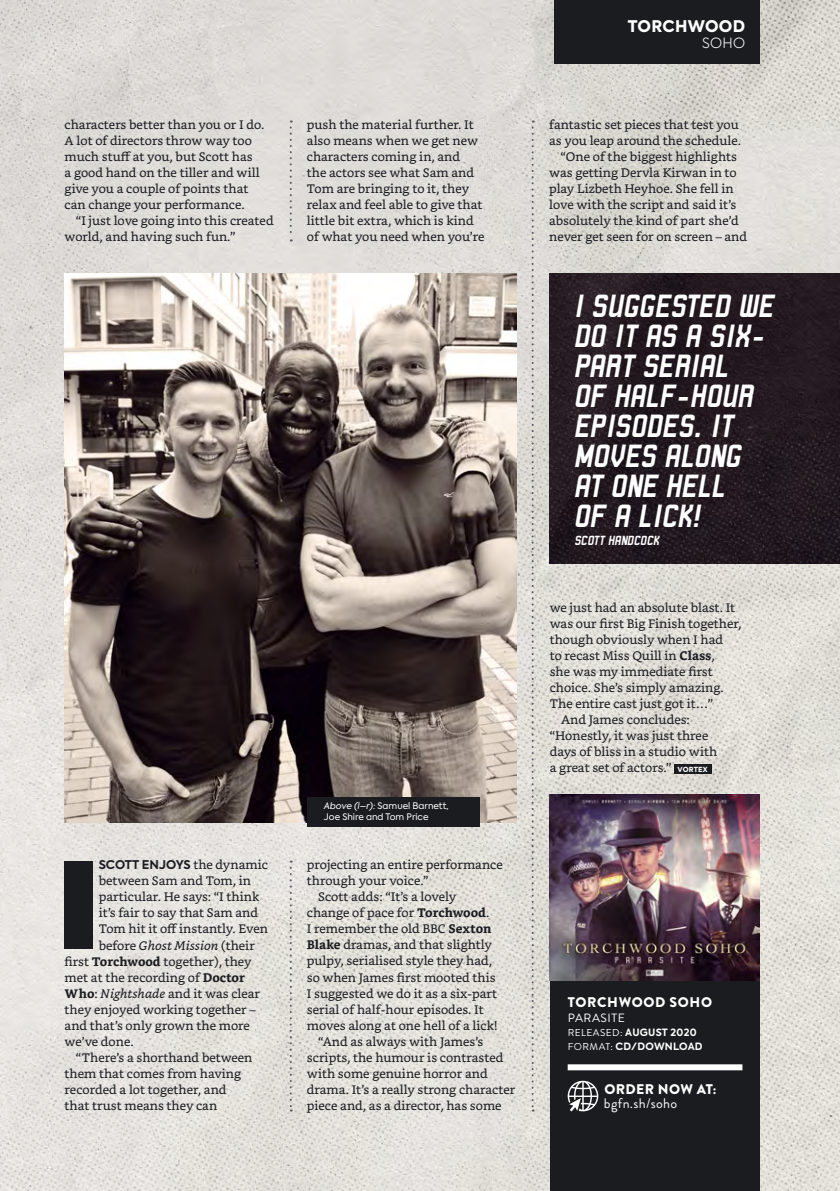
<style>
.page{position:relative;width:840px;height:1191px;background:#fff}
.page>*{position:absolute;margin:0;border:0;box-sizing:border-box;transform-origin:0 0}
.t1{font:italic 700 34px/30px "Robust ICG";letter-spacing:-.04em;color:#fff}
.t2{font:800 16px "Axiforma";letter-spacing:.02em;color:#fff}
.t3{font:900 14px "Brandon Grotesque";letter-spacing:.04em;color:#fff}
.t4{font:italic 700 14px "Robust ICG";letter-spacing:-.04em;color:#fff}
.t5{font:14px "Brandon Grotesque";letter-spacing:.025em;color:#fff}
.t6{font:300 14px "Axiforma";color:#fff}
.t7{font:12.4px/16px "Bookerly";color:#1b1c20}
.t8{font:700 12px "Axiforma";color:#1b1c20}
.t9{font:12px "Brandon Grotesque";letter-spacing:.045em;color:#fff}
.t10{font:700 10px/14px "Axiforma";letter-spacing:.025em;color:#fff}
.t11{font:9px/11px "Axiforma";color:#fff}
.t12{font:800 7px "Axiforma";letter-spacing:.025em;color:#fff}
.s1{font-family:"Bookerly";font-weight:400;font-size:12.4px}
.s2{font-style:italic}
.s3{font-weight:700}
.s4{font-family:"Brandon Grotesque";font-weight:400}
</style>
<div class="page">
<img style="left:0;top:0;width:839px;height:1191px">
<img style="left:65px;top:274px;width:451px;height:548px">
<div style="left:65px;top:860px;width:28px;height:88px;background:#1b1c20"></div>
<img style="left:0;top:274px;width:1px;height:289px">
<div style="left:549px;top:978px;width:210px;height:213px;background:#1b1c20"></div>
<div style="left:567px;top:1064px;width:175px;height:6px;background:#fff"></div>
<svg style="left:567px;top:1080px;width:31px;height:31px"></svg>
<img style="left:549px;top:795px;width:210px;height:185px">
<div style="left:674px;top:764px;width:37px;height:10px;background:#1b1c20"></div>
<img style="left:549px;top:274px;width:290px;height:289px">
<svg style="left:289px;top:860px;width:2px;height:251px"></svg>
<svg style="left:531px;top:120px;width:2px;height:991px"></svg>
<svg style="left:289px;top:120px;width:2px;height:121px"></svg>
<div style="left:307px;top:797px;width:172px;height:29px;background:#1b1c20"></div>
<div style="left:553px;top:0;width:205px;height:64px;background:#1b1c20"></div>
<p class="t7" style="left:65px;top:116px;width:201px">characters better than you or I do.<br>A lot of directors throw way too much stuff at you, but Scott has<br>a good hand on the tiller and will give you a couple of points that can change your performance.</p>
<p class="t7" style="left:65px;top:213px;width:210px;text-indent:11px">“I just love going into this created world, and having such fun.”</p>
<p class="t7" style="left:307px;top:116px;width:179px">push the material further. It also means when we get new characters coming in, and<br>the actors see what Sam and<br>Tom are bringing to it, they relax and feel able to give that little bit extra, which is kind of what you need when you’re</p>
<p class="t8" style="left:99px;top:856px;width:171px">SCOTT ENJOYS <span class="s1">the dynamic</span></p>
<p class="t7" style="left:99px;top:873px;width:154px">between Sam and Tom, in</p>
<p class="t7" style="left:99px;top:889px;width:162px">particular. He says: “I think</p>
<p class="t7" style="left:99px;top:905px;width:161px">it’s fair to say that Sam and</p>
<p class="t7" style="left:99px;top:921px;width:171px">Tom hit it off instantly. Even</p>
<p class="t7" style="left:99px;top:937px;width:158px">before <span class="s2">Ghost Mission</span> (their</p>
<p class="t7" style="left:65px;top:953px;width:188px">first <span class="s3">Torchwood</span> together), they</p>
<p class="t7" style="left:65px;top:969px;width:182px">met at the recording of <span class="s3">Doctor</span></p>
<p class="t7" style="left:65px;top:985px;width:197px"><span class="s3">Who</span>: <span class="s2">Nightshade</span> and it was clear</p>
<p class="t7" style="left:65px;top:1001px;width:192px">they enjoyed working together –</p>
<p class="t7" style="left:65px;top:1017px;width:187px">and that’s only grown the more</p>
<p class="t7" style="left:65px;top:1033px;width:71px">we’ve done.</p>
<p class="t7" style="left:65px;top:1049px;width:189px;text-indent:11px">“There’s a shorthand between them that comes from having recorded a lot together, and that trust means they can</p>
<p class="t11" style="left:324px;top:800px;width:126px"><span class="s2">Above (l–r):</span> Samuel Barnett,<br>Joe Shire and Tom Price</p>
<p class="t7" style="left:307px;top:856px;width:197px">projecting an entire performance through your voice.”</p>
<p class="t7" style="left:307px;top:889px;width:192px;text-indent:11px">Scott adds: “It’s a lovely change of pace for <span class="s3">Torchwood</span>.<br>I remember the old BBC <span class="s3">Sexton<br>Blake</span> dramas, and that slightly pulpy, serialised style they had, so when James first mooted this<br>I suggested we do it as a six-part serial of half-hour episodes. It moves along at one hell of a lick!</p>
<p class="t7" style="left:307px;top:1033px;width:210px;text-indent:11px">“And as always with James’s scripts, the humour is contrasted with some genuine horror and drama. It’s a really strong character piece and, as a director, has some</p>
<p class="t2" style="left:627px;top:15px;width:119px">TORCHWOOD</p>
<p class="t6" style="left:701px;top:34px;width:44px">SOHO</p>
<p class="t7" style="left:549px;top:116px;width:193px">fantastic set pieces that test you as you leap around the schedule.</p>
<p class="t7" style="left:549px;top:148px;width:199px;text-indent:11px">“One of the biggest highlights was getting Dervla Kirwan in to play Lizbeth Heyhoe. She fell in love with the script and said it’s absolutely the kind of part she’d never get seen for on screen – and</p>
<h1 class="t1" style="left:574px;top:290px;width:203px">I SUGGESTED WE<br>DO IT AS A SIX-<br>PART SERIAL<br>OF HALF-HOUR<br>EPISODES. IT<br>MOVES ALONG<br>AT ONE HELL<br>OF A LICK!</h1>
<p class="t4" style="left:574px;top:532px;width:87px">SCOTT HANDCOCK</p>
<p class="t7" style="left:549px;top:599px;width:193px">we just had an absolute blast. It was our first Big Finish together, though obviously when I had<br>to recast Miss Quill in <span class="s3">Class</span>,<br>she was my immediate first choice. She’s simply amazing.<br>The entire cast just got it…”</p>
<p class="t7" style="left:549px;top:712px;width:169px;text-indent:11px">And James concludes: “Honestly, it was just three days of bliss in a studio with a great set of actors.”</p>
<p class="t12" style="left:677px;top:764px;width:32px">VORTEX</p>
<p class="t3" style="left:567px;top:992px;width:146px">TORCHWOOD SOHO</p>
<p class="t9" style="left:567px;top:1010px;width:59px">PARASITE</p>
<p class="t10" style="left:567px;top:1025px;width:136px"><span class="s4">RELEASED:</span> AUGUST 2020<br><span class="s4">FORMAT:</span> CD/DOWNLOAD</p>
<p class="t3" style="left:604px;top:1079px;width:114px">ORDER NOW AT:</p>
<p class="t5" style="left:603px;top:1093px;width:75px">bgfn.sh/soho</p>
</div>
